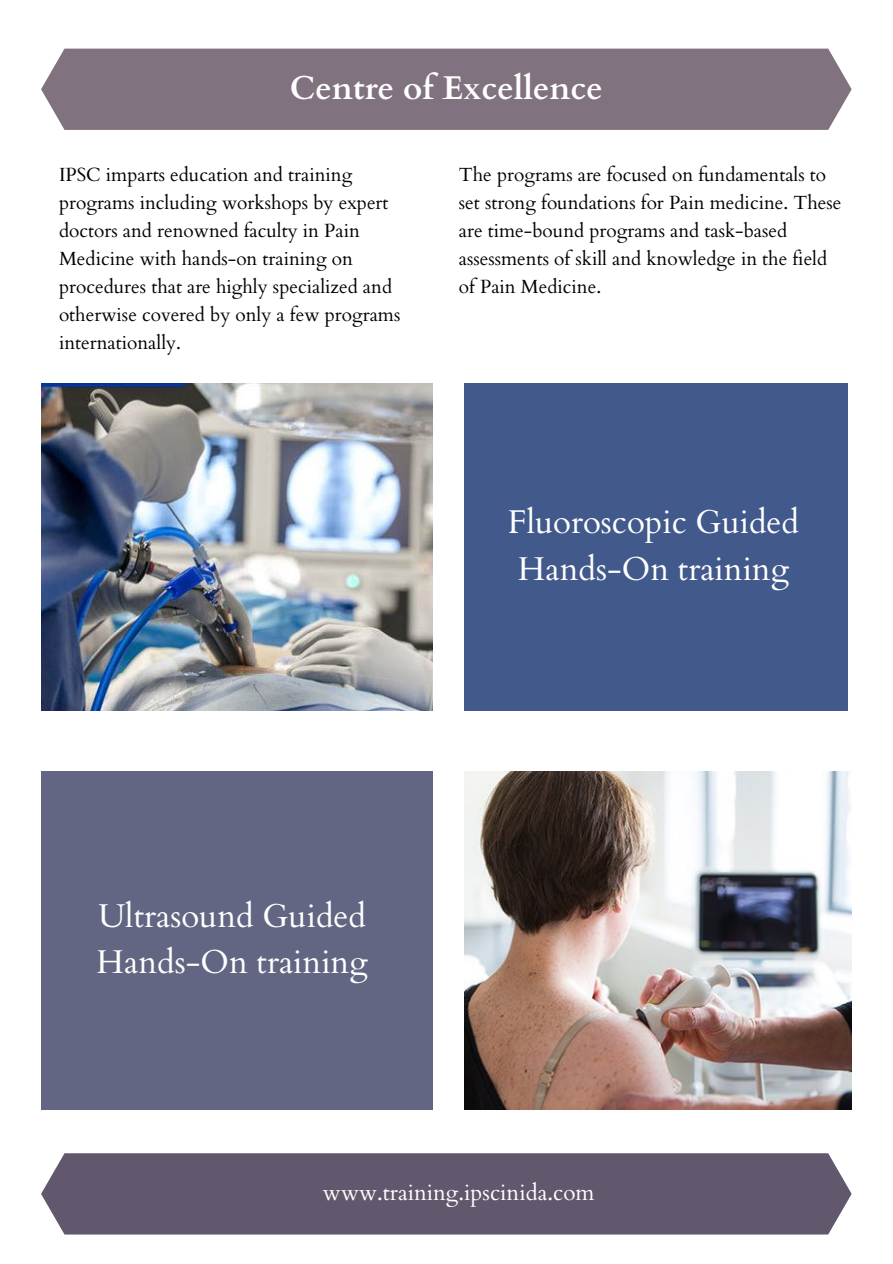
<style>
.page{position:relative;width:893px;height:1264px;background:#fff}
.page>*{position:absolute;margin:0;border:0;box-sizing:border-box;transform-origin:0 0}
.t1{font:33px/46px "Cardo";color:#fff;text-align:center}
.t2{font:700 33px "Cardo";color:#fff}
.t3{font:22.5px "Cardo";color:#fff}
.t4{font:19.05px/28px "Cardo";color:#000}
</style>
<div class="page">
<div style="left:41px;top:771px;width:391px;height:338px;background:#626682"></div>
<img style="left:464px;top:771px;width:387px;height:338px">
<img style="left:41px;top:383px;width:391px;height:327px">
<div style="left:41px;top:1153px;width:810px;height:81px;background:#61586d"></div>
<div style="left:41px;top:49px;width:810px;height:81px;background:#80727e"></div>
<div style="left:464px;top:383px;width:383px;height:327px;background:#42598c"></div>
<h1 class="t2" style="left:290px;top:66px;width:314px">Centre of Excellence</h1>
<p class="t4" style="left:59px;top:160px;width:343px">IPSC imparts education and training programs including workshops by expert doctors and renowned faculty in Pain Medicine with hands-on training on procedures that are highly specialized and otherwise covered by only a few programs internationally.</p>
<p class="t4" style="left:459px;top:160px;width:384px">The programs are focused on fundamentals to set strong foundations for Pain medicine. These are time-bound programs and task-based assessments of skill and knowledge in the field of Pain Medicine.</p>
<h1 class="t1" style="left:97px;top:893px;width:273px;text-align:left">Ultrasound Guided<br>Hands-On training</h1>
<h1 class="t1" style="left:508px;top:500px;width:293px">Fluoroscopic Guided<br>Hands-On training</h1>
<h1 class="t1" style="left:525px;top:500px;width:293px">Fluoroscopic Guided<br>Hands-On training</h1>
<p class="t3" style="left:323px;top:1177px;width:273px">www.training.ipscinida.com</p>
</div>
